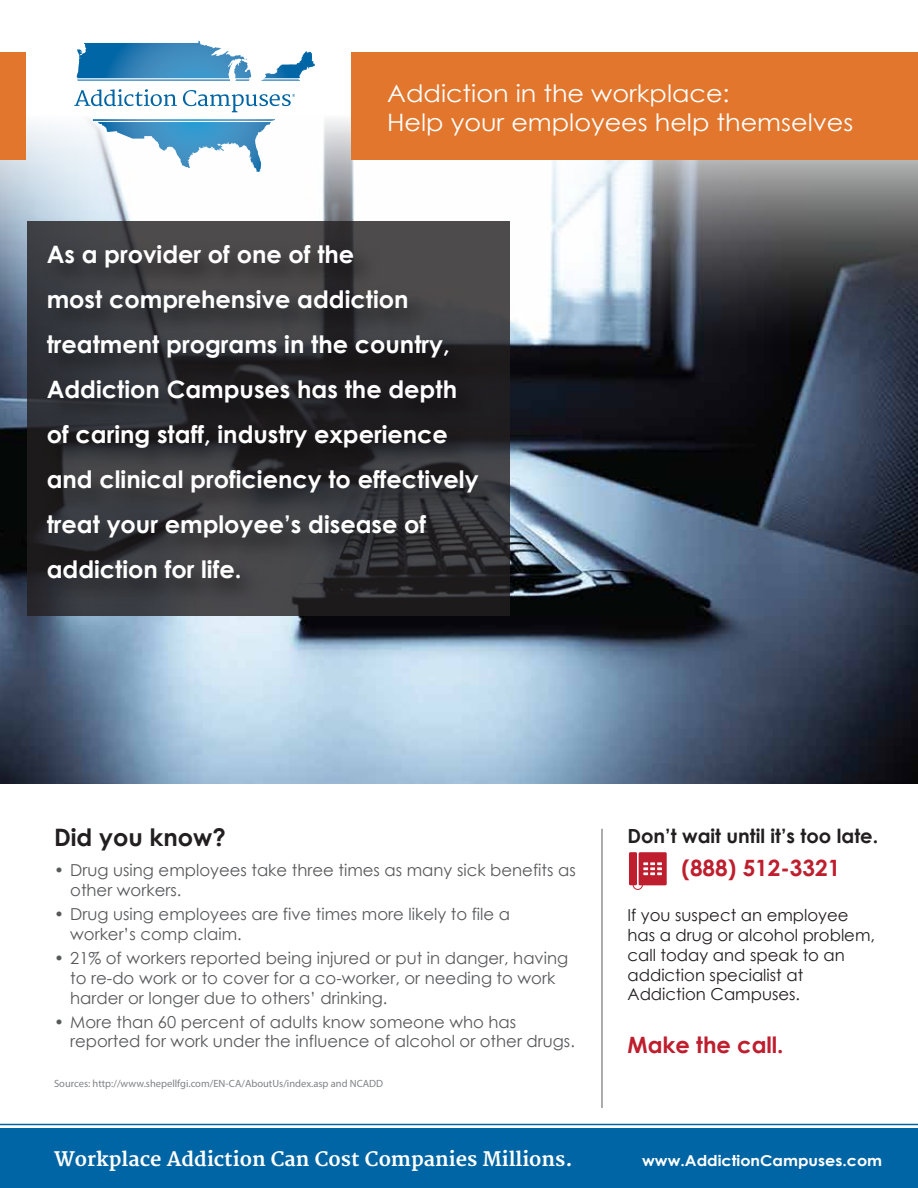
<style>
.page{position:relative;width:918px;height:1188px;background:#fff}
.page>*{position:absolute;margin:0;border:0;box-sizing:border-box;transform-origin:0 0}
.t1{font:700 24px/45px "Century Gothic";color:#fff}
.t2{font:24px/28.8px "Century Gothic";color:#fff;scale:1.06 1}
.t3{font:700 24px "Century Gothic";color:#231f20}
.t4{font:700 22.5px "Century Gothic";color:#be1e2d}
.t5{font:700 19.5px "Merriweather";color:#fff}
.t6{font:700 19.5px "Century Gothic";color:#231f20}
.t7{font:16.5px/19.8px "Century Gothic";color:#58595b}
.t8{font:16.5px/19.8px "Century Gothic";color:#231f20}
.t9{font:700 15px "Century Gothic";color:#fff;scale:1.06 1}
.t10{font:10.5px "Myriad Pro";color:#808285}
</style>
<div class="page">
<img style="left:0;top:352px;width:918px;height:431px">
<div style="left:0;top:1129px;width:918px;height:59px;background:#0065a4"></div>
<hr style="left:0;top:1124px;width:918px;height:1px;background:#0065a4">
<svg style="left:0;top:112px;width:918px;height:240px"></svg>
<svg style="left:74px;top:89px;width:103px;height:17px"></svg>
<svg style="left:183px;top:90px;width:112px;height:22px"></svg>
<svg style="left:261px;top:51px;width:47px;height:30px"></svg>
<svg style="left:77px;top:41px;width:174px;height:40px"></svg>
<svg style="left:93px;top:119px;width:182px;height:32px"></svg>
<div style="left:351px;top:52px;width:567px;height:108px;background:#e2762d"></div>
<div style="left:0;top:52px;width:25px;height:108px;background:#e2762d"></div>
<svg style="left:629px;top:852px;width:38px;height:38px"></svg>
<hr style="left:602px;top:829px;width:1px;height:279px;background:#58595b">
<svg style="left:27px;top:221px;width:482px;height:395px"></svg>
<img style="left:35px;top:230px;width:507px;height:397px">
<h1 class="t2" style="left:387px;top:78px;width:441px">Addiction in the workplace:<br>Help your employees help themselves</h1>
<p class="t1" style="left:47px;top:230px;width:433px">As a provider of one of the<br>most comprehensive addiction treatment programs in the country,<br>Addiction Campuses has the depth of caring staff, industry experience and clinical proficiency to effectively treat your employee’s disease of addiction for life.</p>
<h1 class="t3" style="left:54px;top:819px;width:173px">Did you know?</h1>
<p class="t7" style="left:70px;top:860px;width:507px;text-indent:-16px">• Drug using employees take three times as many sick benefits as other workers.</p>
<p class="t7" style="left:70px;top:904px;width:441px;text-indent:-16px">• Drug using employees are five times more likely to file a worker’s comp claim.</p>
<p class="t7" style="left:70px;top:948px;width:500px;text-indent:-16px">• 21% of workers reported being injured or put in danger, having to re-do work or to cover for a co-worker, or needing to work harder or longer due to others’ drinking.</p>
<p class="t7" style="left:70px;top:1012px;width:506px;text-indent:-16px">• More than 60 percent of adults know someone who has reported for work under the influence of alcohol or other drugs.</p>
<p class="t10" style="left:54px;top:1077px;width:331px">Sources: http://www.shepellfgi.com/EN-CA/AboutUs/index.asp and NCADD</p>
<p class="t5" style="left:54px;top:1147px;width:520px">Workplace Addiction Can Cost Companies Millions.</p>
<p class="t6" style="left:627px;top:821px;width:252px">Don’t wait until it’s too late.</p>
<h2 class="t4" style="left:681px;top:851px;width:160px">(888) 512-3321</h2>
<p class="t8" style="left:627px;top:905px;width:249px">If you suspect an employee has a drug or alcohol problem, call today and speak to an addiction specialist at<br>Addiction Campuses.</p>
<h2 class="t4" style="left:627px;top:1028px;width:158px">Make the call.</h2>
<p class="t9" style="left:642px;top:1149px;width:228px">www.AddictionCampuses.com</p>
</div>
